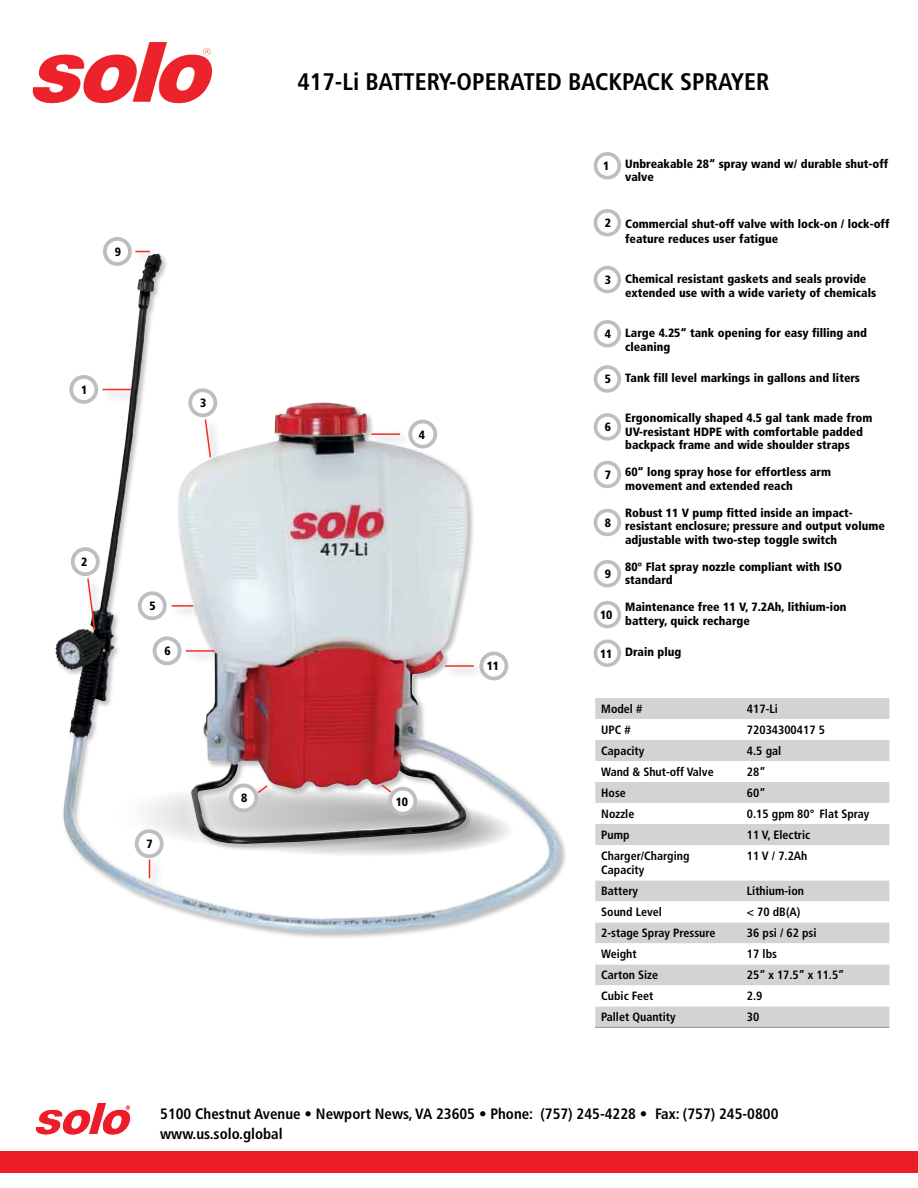
<style>
.page{position:relative;width:918px;height:1188px;background:#fff}
.page>*{position:absolute;margin:0;border:0;box-sizing:border-box;transform-origin:0 0}
.t1{font:700 condensed 24px "Frutiger LT Std";color:#000}
.t2{font:700 condensed 15px/19.5px "Frutiger LT Std";color:#000}
.t3{font:900 condensed 12px/13.5px "Frutiger LT Std";color:#000}
.t4{font:700 condensed 12px/14.4px "Frutiger LT Std";color:#000}
.s1{color:#fff}
</style>
<div class="page">
<img style="left:132px;top:42px;width:34px;height:60px">
<div style="left:595px;top:698px;width:294px;height:329px;background:#d1d3d4"></div>
<svg style="left:595px;top:719px;width:294px;height:287px"></svg>
<hr style="left:595px;top:1027px;width:146px;height:1px;background:#939598">
<hr style="left:741px;top:1027px;width:148px;height:1px;background:#939598">
<div style="left:0;top:1151px;width:918px;height:22px;background:#ed1c29"></div>
<svg style="left:35px;top:1103px;width:96px;height:32px"></svg>
<img style="left:55px;top:255px;width:511px;height:678px">
<div style="left:183px;top:646px;width:43px;height:18px;background:#000;opacity:.4"></div>
<hr style="left:186px;top:650px;width:29px;height:2px;background:#ee3124">
<div style="left:155px;top:638px;width:25px;height:25px;background:#fff;border-radius:50%"></div>
<div style="left:153px;top:636px;width:29px;height:29px;border:4px solid #bcbec0;border-radius:50%"></div>
<div style="left:100px;top:385px;width:43px;height:18px;background:#000;opacity:.4"></div>
<svg style="left:102px;top:389px;width:29px;height:1px"></svg>
<div style="left:71px;top:377px;width:25px;height:25px;background:#fff;border-radius:50%"></div>
<div style="left:69px;top:375px;width:29px;height:29px;border:4px solid #bcbec0;border-radius:50%"></div>
<div style="left:379px;top:782px;width:24px;height:22px;background:#000;opacity:.4"></div>
<div style="left:145px;top:857px;width:18px;height:33px;background:#000;opacity:.4"></div>
<svg style="left:110px;top:783px;width:404px;height:95px"></svg>
<div style="left:137px;top:831px;width:25px;height:25px;background:#fff;border-radius:50%"></div>
<div style="left:135px;top:829px;width:29px;height:29px;border:4px solid #bcbec0;border-radius:50%"></div>
<div style="left:84px;top:576px;width:24px;height:66px;background:#000;opacity:.4"></div>
<svg style="left:86px;top:577px;width:10px;height:55px"></svg>
<div style="left:73px;top:549px;width:25px;height:25px;background:#fff;border-radius:50%"></div>
<div style="left:71px;top:547px;width:29px;height:29px;border:4px solid #bcbec0;border-radius:50%"></div>
<div style="left:369px;top:430px;width:43px;height:17px;background:#000;opacity:.4"></div>
<hr style="left:371px;top:433px;width:29px;height:2px;background:#ee3124">
<div style="left:410px;top:422px;width:25px;height:25px;background:#fff;border-radius:50%"></div>
<div style="left:408px;top:420px;width:29px;height:29px;border:4px solid #bcbec0;border-radius:50%"></div>
<div style="left:169px;top:601px;width:36px;height:18px;background:#000;opacity:.4"></div>
<hr style="left:172px;top:605px;width:21px;height:2px;background:#ee3124">
<div style="left:140px;top:593px;width:25px;height:25px;background:#fff;border-radius:50%"></div>
<div style="left:138px;top:591px;width:29px;height:29px;border:4px solid #bcbec0;border-radius:50%"></div>
<div style="left:201px;top:417px;width:22px;height:52px;background:#000;opacity:.4"></div>
<svg style="left:204px;top:418px;width:8px;height:41px"></svg>
<div style="left:190px;top:390px;width:25px;height:25px;background:#fff;border-radius:50%"></div>
<div style="left:188px;top:388px;width:29px;height:29px;border:4px solid #bcbec0;border-radius:50%"></div>
<div style="left:133px;top:247px;width:29px;height:18px;background:#000;opacity:.4"></div>
<svg style="left:135px;top:251px;width:15px;height:1px"></svg>
<div style="left:105px;top:239px;width:25px;height:25px;background:#fff;border-radius:50%"></div>
<div style="left:103px;top:237px;width:29px;height:29px;border:4px solid #bcbec0;border-radius:50%"></div>
<div style="left:594px;top:152px;width:27px;height:27px;border:4px solid #bcbec0;border-radius:50%"></div>
<div style="left:594px;top:209px;width:27px;height:27px;border:4px solid #bcbec0;border-radius:50%"></div>
<div style="left:594px;top:266px;width:27px;height:27px;border:4px solid #bcbec0;border-radius:50%"></div>
<div style="left:594px;top:320px;width:27px;height:27px;border:4px solid #bcbec0;border-radius:50%"></div>
<div style="left:594px;top:365px;width:27px;height:28px;border:4px solid #bcbec0;border-radius:50%"></div>
<div style="left:594px;top:413px;width:27px;height:28px;border:4px solid #bcbec0;border-radius:50%"></div>
<div style="left:594px;top:461px;width:27px;height:27px;border:4px solid #bcbec0;border-radius:50%"></div>
<div style="left:594px;top:509px;width:27px;height:27px;border:4px solid #bcbec0;border-radius:50%"></div>
<div style="left:594px;top:560px;width:27px;height:27px;border:4px solid #bcbec0;border-radius:50%"></div>
<div style="left:594px;top:601px;width:27px;height:27px;border:4px solid #bcbec0;border-radius:50%"></div>
<div style="left:594px;top:640px;width:27px;height:27px;border:4px solid #bcbec0;border-radius:50%"></div>
<div style="left:481px;top:653px;width:25px;height:26px;background:#fff;border-radius:50%"></div>
<div style="left:479px;top:652px;width:29px;height:28px;border:4px solid #bcbec0;border-radius:50%"></div>
<div style="left:442px;top:661px;width:43px;height:18px;background:#000;opacity:.4"></div>
<hr style="left:445px;top:665px;width:29px;height:2px;background:#ee3124">
<p class="t3" style="left:115px;top:245px;width:8px">9</p>
<p class="t3" style="left:81px;top:383px;width:8px">1</p>
<p class="t3" style="left:200px;top:396px;width:8px">3</p>
<p class="t3" style="left:81px;top:555px;width:8px">2</p>
<p class="t3" style="left:150px;top:599px;width:8px">5</p>
<p class="t3" style="left:165px;top:644px;width:8px">6</p>
<p class="t3" style="left:147px;top:837px;width:8px">7</p>
<p class="t3" style="left:241px;top:792px;width:8px">8</p>
<h1 class="t1" style="left:297px;top:68px;width:201px">417-Li BATTERY-operated</h1>
<h1 class="t1" style="left:568px;top:68px;width:150px">backpack Sprayer</h1>
<p class="t3" style="left:419px;top:428px;width:8px">4</p>
<p class="t3" style="left:396px;top:795px;width:14px">10</p>
<p class="t3" style="left:487px;top:660px;width:14px">11</p>
<p class="t3" style="left:603px;top:159px;width:8px">1</p>
<p class="t3" style="left:625px;top:157px;width:265px">Unbreakable 28“ spray wand w/ durable shut-off valve</p>
<p class="t3" style="left:625px;top:216px;width:266px;line-height:15px;text-indent:-20px">2 Commercial shut-off valve with lock-on / lock-off feature reduces user fatigue</p>
<p class="t3" style="left:625px;top:272px;width:253px;text-indent:-20px">3 Chemical resistant gaskets and seals provide extended use with a wide variety of chemicals</p>
<p class="t3" style="left:625px;top:326px;width:243px;text-indent:-20px">4 Large 4.25“ tank opening for easy filling and cleaning</p>
<p class="t3" style="left:605px;top:371px;width:257px">5 Tank fill level markings in gallons and liters</p>
<p class="t3" style="left:605px;top:420px;width:8px">6</p>
<p class="t3" style="left:625px;top:411px;width:249px">Ergonomically shaped 4.5 gal tank made from<br>UV-resistant HDPE with comfortable padded backpack frame and wide shoulder straps</p>
<p class="t3" style="left:625px;top:465px;width:208px;text-indent:-20px">7 60“ long spray hose for effortless arm movement and extended reach</p>
<p class="t3" style="left:605px;top:516px;width:8px">8</p>
<p class="t3" style="left:625px;top:506px;width:261px">Robust 11 V pump fitted inside an impact&shy;resistant enclosure; pressure and output volume adjustable with two-step toggle switch</p>
<p class="t3" style="left:605px;top:567px;width:8px">9</p>
<p class="t3" style="left:625px;top:560px;width:218px">80° Flat spray nozzle compliant with ISO standard</p>
<p class="t3" style="left:600px;top:608px;width:14px">10</p>
<p class="t3" style="left:625px;top:600px;width:223px">Maintenance free 11 V, 7.2Ah, lithium-ion battery, quick recharge</p>
<p class="t3" style="left:600px;top:645px;width:83px">11 Drain plug</p>
<p class="t4" style="left:601px;top:702px;width:43px">Model #</p>
<p class="t4" style="left:747px;top:702px;width:32px">417-Li</p>
<p class="t4" style="left:601px;top:723px;width:31px">UPC #</p>
<p class="t4" style="left:747px;top:723px;width:79px">72034300417 5</p>
<p class="t4" style="left:601px;top:744px;width:45px">Capacity</p>
<p class="t4" style="left:747px;top:744px;width:36px">4.5 gal</p>
<p class="t4" style="left:601px;top:765px;width:114px">Wand &amp; Shut-off Valve</p>
<p class="t4" style="left:747px;top:765px;width:20px">28”</p>
<p class="t4" style="left:601px;top:786px;width:26px">Hose</p>
<p class="t4" style="left:747px;top:786px;width:20px">60”</p>
<p class="t4" style="left:601px;top:807px;width:35px">Nozzle</p>
<p class="t4" style="left:747px;top:807px;width:124px">0.15 gpm 80°<span class="s1">°</span>Flat Spray</p>
<p class="t4" style="left:601px;top:828px;width:30px">Pump</p>
<p class="t4" style="left:747px;top:828px;width:65px">11 V, Electric</p>
<p class="t4" style="left:601px;top:849px;width:90px">Charger/Charging<br>Capacity</p>
<p class="t4" style="left:747px;top:849px;width:62px">11 V / 7.2Ah</p>
<p class="t4" style="left:601px;top:884px;width:38px">Battery</p>
<p class="t4" style="left:747px;top:884px;width:59px">Lithium-ion</p>
<p class="t4" style="left:601px;top:905px;width:62px">Sound Level</p>
<p class="t4" style="left:747px;top:905px;width:55px">&lt; 70 dB(A)</p>
<p class="t4" style="left:601px;top:926px;width:116px">2-stage Spray Pressure</p>
<p class="t4" style="left:747px;top:926px;width:71px">36 psi / 62 psi</p>
<p class="t4" style="left:601px;top:947px;width:37px">Weight</p>
<p class="t4" style="left:747px;top:947px;width:32px">17 lbs</p>
<p class="t4" style="left:601px;top:968px;width:58px">Carton Size</p>
<p class="t4" style="left:747px;top:968px;width:99px">25” x 17.5” x 11.5”</p>
<p class="t4" style="left:601px;top:989px;width:54px">Cubic Feet</p>
<p class="t4" style="left:747px;top:989px;width:17px">2.9</p>
<p class="t4" style="left:601px;top:1010px;width:76px">Pallet Quantity</p>
<p class="t4" style="left:747px;top:1010px;width:14px">30</p>
<p class="t2" style="left:160px;top:1104px;width:620px">5100 Chestnut Avenue • Newport News, VA 23605 • Phone: (757) 245-4228 • Fax: (757) 245-0800 www.us.solo.global</p>
</div>
